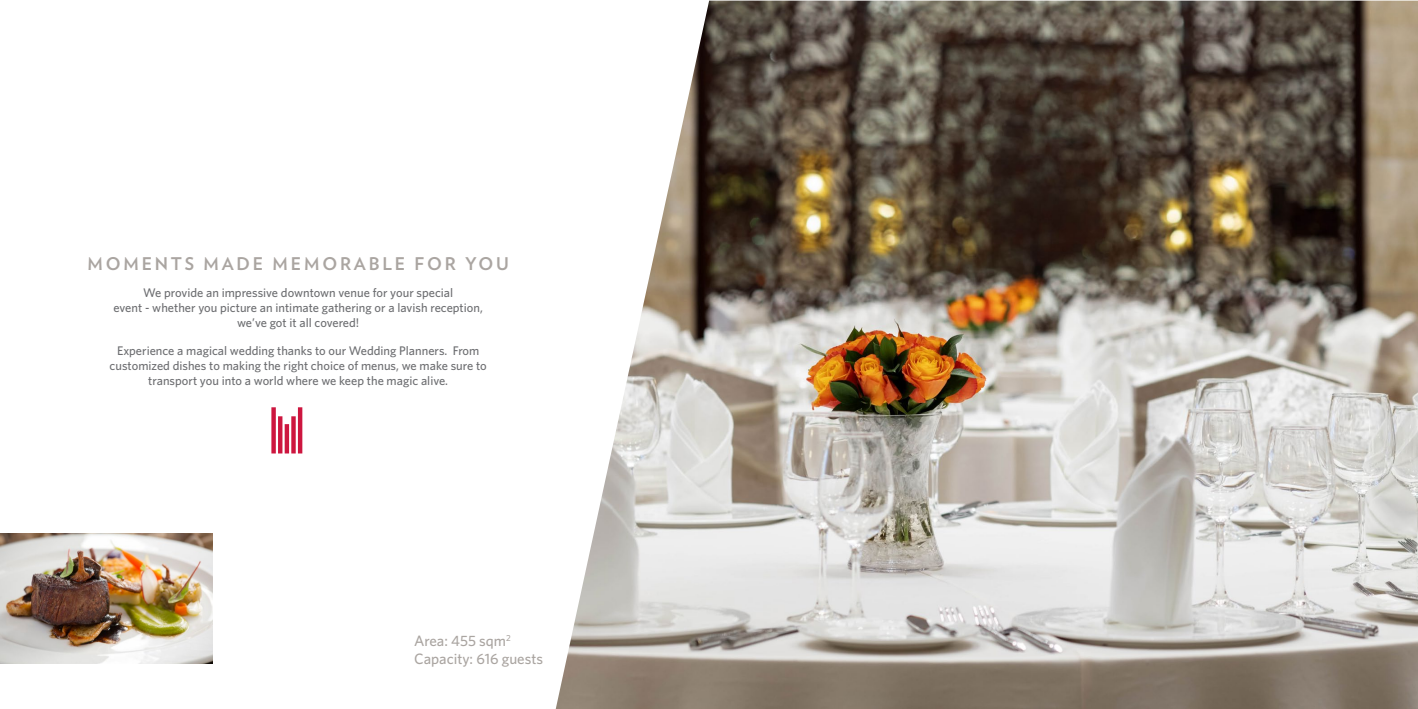
<style>
.page{position:relative;width:1418px;height:709px;background:#fff}
.page>*{position:absolute;margin:0;border:0;box-sizing:border-box;transform-origin:0 0}
.t1{font:700 17.5px "Verlag";letter-spacing:.16em;color:#aaa5a1}
.t2{font:500 15px/18px "Whitney";color:#aaa5a1}
.t3{font:500 12.5px/15px "Whitney";color:#6d6e71;text-align:center}
</style>
<div class="page">
<svg style="left:271px;top:407px;width:31px;height:46px"></svg>
<img style="left:0;top:533px;width:213px;height:131px">
<img style="left:555px;top:1px;width:862px;height:708px">
<h1 class="t1" style="left:87px;top:249px;width:423px">MOMENTS MADE MEMORABLE FOR YOU</h1>
<p class="t3" style="left:113px;top:285px;width:371px">We provide an impressive downtown venue for your special<br>event - whether you picture an intimate gathering or a lavish reception, we’ve got it all covered!</p>
<p class="t3" style="left:110px;top:343px;width:378px">Experience a magical wedding thanks to our Wedding Planners. From customized dishes to making the right choice of menus, we make sure to transport you into a world where we keep the magic alive.</p>
<p class="t2" style="left:414px;top:631px;width:130px">Area: 455 sqm<sup>2<br></sup>Capacity: 616 guests</p>
</div>
